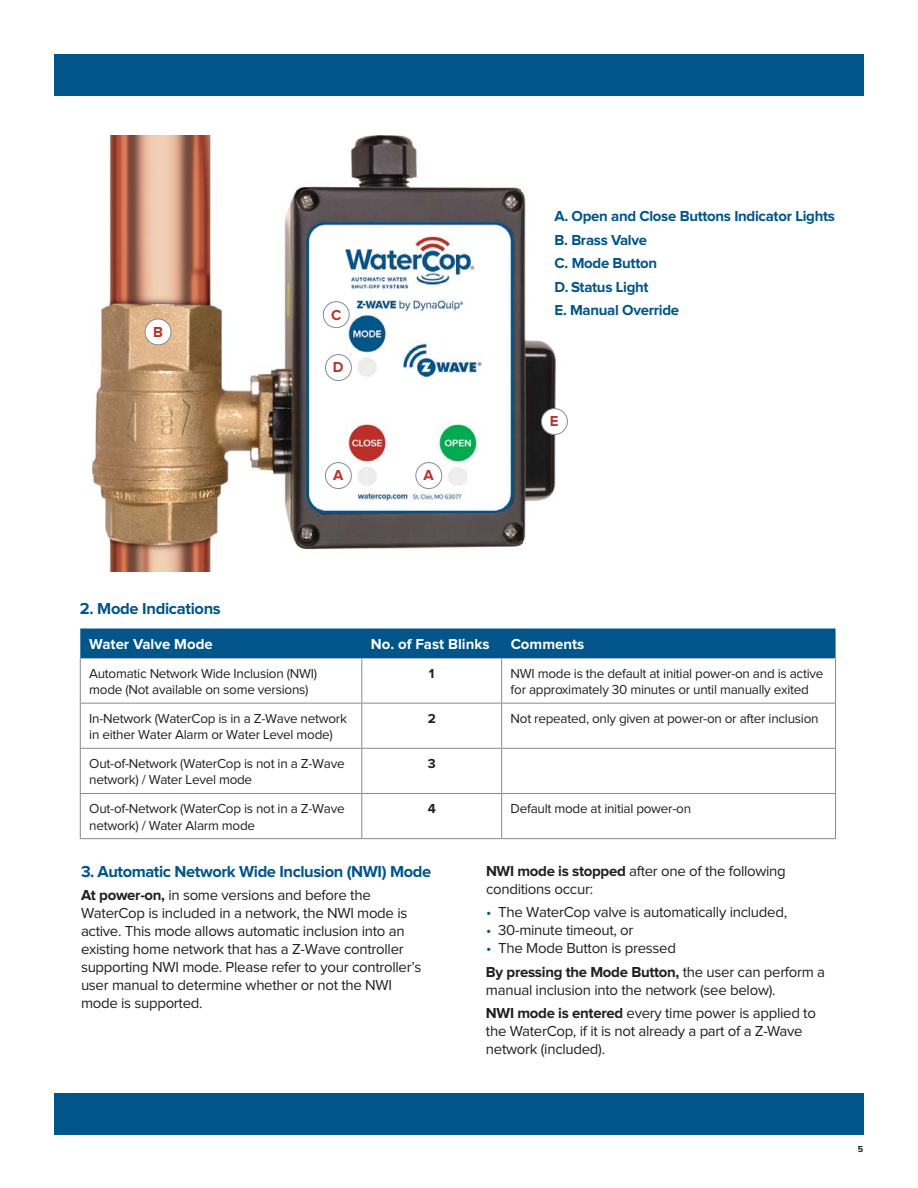
<style>
.page{position:relative;width:918px;height:1188px;background:#fff}
.page>*{position:absolute;margin:0;border:0;box-sizing:border-box;transform-origin:0 0}
.t1{font:700 16.5px "Proxima Nova";letter-spacing:-.025em;color:#005589}
.t2{font:15px/18px "Proxima Nova";letter-spacing:-.02em;color:#231f20}
.t3{font:700 15px/23.4px "Proxima Nova";letter-spacing:-.02em;color:#005589}
.t4{font:700 15px "Proxima Nova";color:#fff}
.t5{font:700 15px "Proxima Nova";color:#bc312b}
.t6{font:13.5px/16.5px "Proxima Nova";letter-spacing:-.02em;color:#231f20}
.t7{font:700 13.5px "Proxima Nova";color:#231f20}
.t8{font:700 9px "Proxima Nova";color:#231f20}
.s1{font-weight:700}
.s2{color:#005589}
</style>
<div class="page">
<div style="left:54px;top:54px;width:810px;height:41px;background:#005589"></div>
<div style="left:54px;top:1093px;width:809px;height:41px;background:#005589"></div>
<div style="left:80px;top:629px;width:756px;height:29px;background:#005589"></div>
<hr style="left:80px;top:658px;width:1px;height:45px;background:#898a8d">
<hr style="left:361px;top:658px;width:1px;height:45px;background:#898a8d">
<hr style="left:501px;top:658px;width:1px;height:45px;background:#898a8d">
<hr style="left:835px;top:658px;width:1px;height:45px;background:#898a8d">
<hr style="left:80px;top:704px;width:1px;height:44px;background:#898a8d">
<hr style="left:80px;top:703px;width:282px;height:1px;background:#898a8d">
<hr style="left:361px;top:704px;width:1px;height:44px;background:#898a8d">
<hr style="left:362px;top:703px;width:140px;height:1px;background:#898a8d">
<hr style="left:501px;top:704px;width:1px;height:44px;background:#898a8d">
<hr style="left:502px;top:703px;width:334px;height:1px;background:#898a8d">
<hr style="left:835px;top:704px;width:1px;height:44px;background:#898a8d">
<hr style="left:80px;top:749px;width:1px;height:44px;background:#898a8d">
<hr style="left:80px;top:748px;width:282px;height:1px;background:#898a8d">
<hr style="left:361px;top:749px;width:1px;height:44px;background:#898a8d">
<hr style="left:362px;top:748px;width:140px;height:1px;background:#898a8d">
<hr style="left:501px;top:749px;width:1px;height:44px;background:#898a8d">
<hr style="left:502px;top:748px;width:334px;height:1px;background:#898a8d">
<hr style="left:835px;top:749px;width:1px;height:44px;background:#898a8d">
<hr style="left:80px;top:794px;width:1px;height:44px;background:#898a8d">
<hr style="left:80px;top:793px;width:282px;height:1px;background:#898a8d">
<hr style="left:80px;top:838px;width:282px;height:1px;background:#898a8d">
<hr style="left:361px;top:794px;width:1px;height:44px;background:#898a8d">
<hr style="left:362px;top:793px;width:140px;height:1px;background:#898a8d">
<hr style="left:362px;top:838px;width:140px;height:1px;background:#898a8d">
<hr style="left:501px;top:794px;width:1px;height:44px;background:#898a8d">
<hr style="left:502px;top:793px;width:334px;height:1px;background:#898a8d">
<hr style="left:835px;top:794px;width:1px;height:44px;background:#898a8d">
<hr style="left:502px;top:838px;width:334px;height:1px;background:#898a8d">
<img style="left:91px;top:135px;width:477px;height:436px">
<div style="left:323px;top:302px;width:26px;height:26px;background:#fff;border-radius:50%"></div>
<div style="left:323px;top:301px;width:27px;height:27px;border:1px solid #898a8d;border-radius:50%"></div>
<div style="left:145px;top:319px;width:26px;height:26px;background:#fff;border-radius:50%"></div>
<div style="left:145px;top:319px;width:26px;height:26px;border:1px solid #898a8d;border-radius:50%"></div>
<div style="left:325px;top:355px;width:26px;height:26px;background:#fff;border-radius:50%"></div>
<div style="left:325px;top:354px;width:27px;height:27px;border:1px solid #898a8d;border-radius:50%"></div>
<div style="left:325px;top:463px;width:26px;height:26px;background:#fff;border-radius:50%"></div>
<div style="left:325px;top:462px;width:27px;height:27px;border:1px solid #898a8d;border-radius:50%"></div>
<div style="left:416px;top:463px;width:26px;height:26px;background:#fff;border-radius:50%"></div>
<div style="left:415px;top:462px;width:27px;height:27px;border:1px solid #898a8d;border-radius:50%"></div>
<div style="left:541px;top:409px;width:26px;height:26px;background:#fff;border-radius:50%"></div>
<div style="left:541px;top:408px;width:27px;height:27px;border:1px solid #898a8d;border-radius:50%"></div>
<p class="t5" style="left:153px;top:327px;width:11px">B</p>
<p class="t3" style="left:555px;top:207px;width:282px">A. Open and Close Buttons Indicator Lights<br>B. Brass Valve<br>C. Mode Button<br>D. Status Light</p>
<p class="t5" style="left:331px;top:310px;width:12px">C</p>
<p class="t3" style="left:555px;top:300px;width:126px">E. Manual Override</p>
<p class="t5" style="left:333px;top:363px;width:12px">D</p>
<p class="t5" style="left:333px;top:470px;width:12px">A</p>
<p class="t5" style="left:424px;top:470px;width:12px">A</p>
<p class="t5" style="left:550px;top:416px;width:10px">E</p>
<p class="t1" style="left:80px;top:603px;width:142px">2. Mode Indications</p>
<p class="t4" style="left:89px;top:640px;width:125px">Water Valve Mode</p>
<p class="t4" style="left:371px;top:640px;width:120px">No. of Fast Blinks</p>
<p class="t4" style="left:511px;top:640px;width:75px">Comments</p>
<p class="t6" style="left:89px;top:667px;width:229px">Automatic Network Wide Inclusion (NWI) mode (Not available on some versions)</p>
<p class="t7" style="left:429px;top:669px;width:7px">1</p>
<p class="t6" style="left:511px;top:667px;width:314px">NWI mode is the default at initial power-on and is active for approximately 30 minutes or until manually exited</p>
<p class="t6" style="left:89px;top:712px;width:259px">In-Network (WaterCop is in a Z-Wave network in either Water Alarm or Water Level mode)</p>
<p class="t7" style="left:428px;top:714px;width:10px">2</p>
<p class="t6" style="left:511px;top:712px;width:309px">Not repeated, only given at power-on or after inclusion</p>
<p class="t6" style="left:89px;top:757px;width:257px">Out-of-Network (WaterCop is not in a Z-Wave network) / Water Level mode</p>
<p class="t7" style="left:428px;top:759px;width:9px">3</p>
<p class="t6" style="left:89px;top:802px;width:257px">Out-of-Network (WaterCop is not in a Z-Wave network) / Water Alarm mode</p>
<p class="t7" style="left:428px;top:804px;width:10px">4</p>
<p class="t6" style="left:511px;top:802px;width:182px">Default mode at initial power-on</p>
<p class="t1" style="left:81px;top:866px;width:352px">3. Automatic Network Wide Inclusion (NWI) Mode</p>
<p class="t2" style="left:81px;top:888px;width:342px"><span class="s1">At power-on,</span> in some versions and before the WaterCop is included in a network, the NWI mode is active. This mode allows automatic inclusion into an existing home network that has a Z-Wave controller supporting NWI mode. Please refer to your controller’s user manual to determine whether or not the NWI mode is supported.</p>
<p class="t2" style="left:486px;top:864px;width:301px"><span class="s1">NWI mode is stopped</span> after one of the following conditions occur:</p>
<p class="t2" style="left:486px;top:905px;width:303px"><span class="s2">•</span> The WaterCop valve is automatically included,</p>
<p class="t2" style="left:486px;top:923px;width:149px"><span class="s2">•</span> 30-minute timeout, or</p>
<p class="t2" style="left:486px;top:938px;width:341px;line-height:23.4px"><span class="s2">•</span> The Mode Button is pressed<br><span class="s1">By pressing the Mode Button,</span> the user can perform a</p>
<p class="t2" style="left:486px;top:980px;width:331px;line-height:23.4px">manual inclusion into the network (see below).<br><span class="s1">NWI mode is entered</span> every time power is applied to</p>
<p class="t2" style="left:486px;top:1024px;width:318px">the WaterCop, if it is not already a part of a Z-Wave network (included).</p>
<p class="t8" style="left:858px;top:1146px;width:7px">5</p>
</div>
